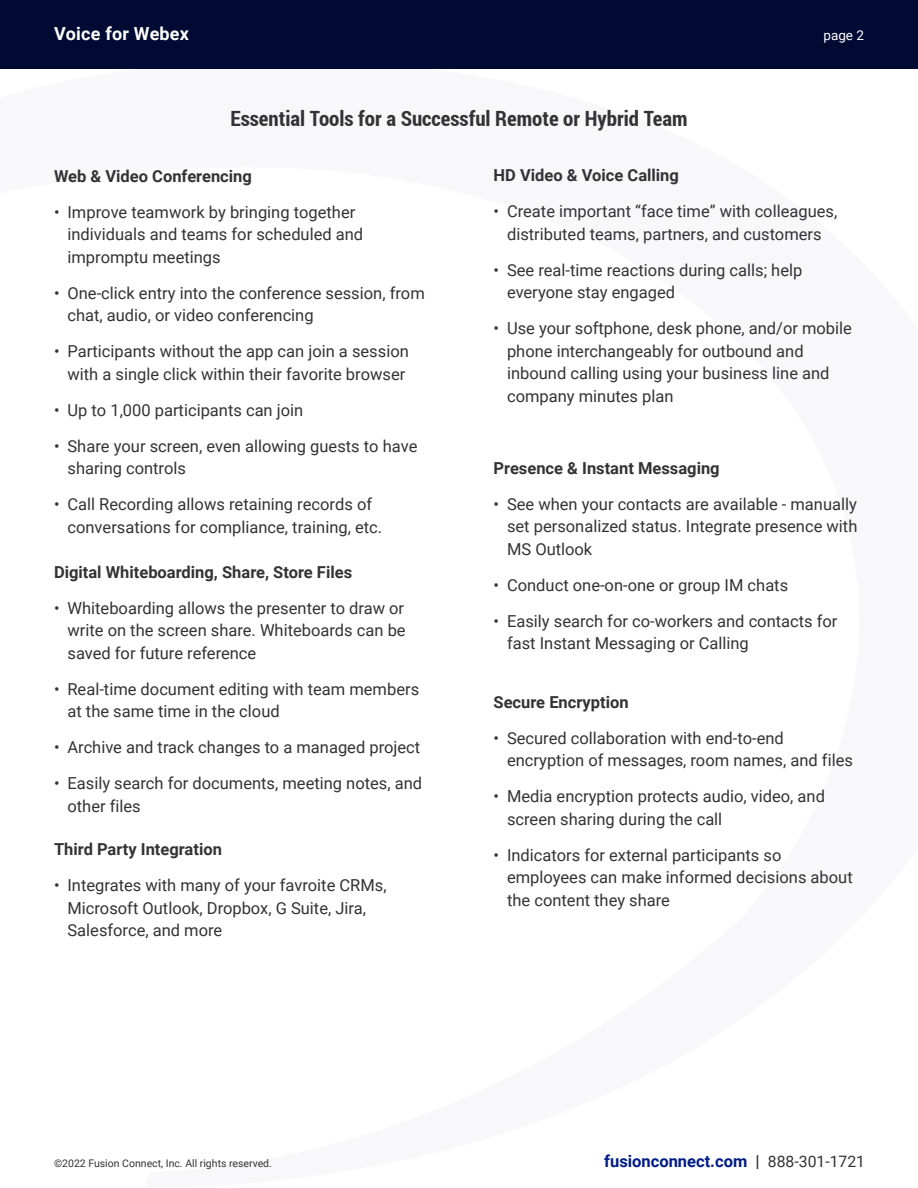
<style>
.page{position:relative;width:918px;height:1188px;background:#fff}
.page>*{position:absolute;margin:0;border:0;box-sizing:border-box;transform-origin:0 0}
.Section_Header{font:700 21px "Roboto Condensed";color:#333}
.t1{font:700 18px "Roboto";letter-spacing:.01em;color:#fff}
.t2{font:16.5px/22.5px "Roboto";color:#333}
.Intro_Copy{font:700 16.5px "Roboto";color:#333}
.t3{font:700 16.5px "Roboto";color:#001c88}
.t4{font:13.5px "Roboto";color:#fff}
.t5{font:10.5px "Roboto";color:#333}
.s1{color:#333}
.s2{font-weight:400;font-size:15.75px;color:#333}
</style>
<div class="page">
<div style="left:0;top:0;width:918px;height:68px;background:#000a32"></div>
<p class="t1" style="left:54px;top:21px;width:137px">Voice for Webex</p>
<p class="t4" style="left:823px;top:26px;width:42px">page 2</p>
<p class="Section_Header" style="left:230px;top:106px;width:459px">Essential Tools for a Successful Remote or Hybrid Team</p>
<p class="Intro_Copy" style="left:54px;top:164px;width:199px">Web &amp; Video Conferencing</p>
<p class="t2" style="left:68px;top:200px;width:297px;text-indent:-14px">• Improve teamwork by bringing together individuals and teams for scheduled and impromptu meetings</p>
<p class="t2" style="left:68px;top:281px;width:359px;text-indent:-14px">• One-click entry into the conference session, from chat, audio, or video conferencing</p>
<p class="t2" style="left:54px;top:340px;width:356px;text-align:right">• Participants without the app can join a session with a single click within their favorite browser</p>
<p class="t2" style="left:54px;top:398px;width:251px">• Up to 1,000 participants can join</p>
<p class="t2" style="left:68px;top:434px;width:352px;text-indent:-14px">• Share your screen, even allowing guests to have sharing controls</p>
<p class="t2" style="left:68px;top:493px;width:316px;text-indent:-14px">• Call Recording allows retaining records of conversations for compliance, training, etc.</p>
<p class="Intro_Copy" style="left:54px;top:560px;width:300px">Digital Whiteboarding, Share, Store Files</p>
<p class="t2" style="left:68px;top:596px;width:340px;text-align:justify;text-indent:-14px">• Whiteboarding allows the presenter to draw or write on the screen share. Whiteboards can be saved for future reference</p>
<p class="t2" style="left:68px;top:677px;width:353px;text-indent:-14px">• Real-time document editing with team members at the same time in the cloud</p>
<p class="t2" style="left:54px;top:736px;width:368px">• Archive and track changes to a managed project</p>
<p class="t2" style="left:68px;top:772px;width:356px;text-indent:-14px">• Easily search for documents, meeting notes, and other files</p>
<p class="Intro_Copy" style="left:54px;top:838px;width:169px">Third Party Integration</p>
<p class="t2" style="left:68px;top:874px;width:321px;text-indent:-14px">• Integrates with many of your favroite CRMs,<br>Microsoft Outlook, Dropbox, G Suite, Jira,<br>Salesforce, and more</p>
<p class="Intro_Copy" style="left:494px;top:164px;width:187px">HD Video &amp; Voice Calling</p>
<p class="t2" style="left:494px;top:199px;width:345px;text-align:center">• Create important “face time” with colleagues, distributed teams, partners, and customers</p>
<p class="t2" style="left:507px;top:258px;width:297px;text-indent:-14px">• See real-time reactions during calls; help everyone stay engaged</p>
<p class="t2" style="left:507px;top:316px;width:346px;text-indent:-14px">• Use your softphone, desk phone, and/or mobile phone interchangeably for outbound and inbound calling using your business line and company minutes plan</p>
<p class="Intro_Copy" style="left:494px;top:456px;width:228px">Presence &amp; Instant Messaging</p>
<p class="t2" style="left:507px;top:492px;width:352px;text-align:justify;text-indent:-14px">• See when your contacts are available - manually set personalized status. Integrate presence with MS Outlook</p>
<p class="t2" style="left:494px;top:573px;width:296px">• Conduct one-on-one or group IM chats</p>
<p class="t2" style="left:507px;top:609px;width:332px;text-indent:-14px">• Easily search for co-workers and contacts for fast Instant Messaging or Calling</p>
<p class="Intro_Copy" style="left:494px;top:690px;width:137px">Secure Encryption</p>
<p class="t2" style="left:507px;top:726px;width:347px;text-indent:-14px">• Secured collaboration with end-to-end encryption of messages, room names, and files</p>
<p class="t2" style="left:507px;top:784px;width:319px;text-indent:-14px">• Media encryption protects audio, video, and screen sharing during the call</p>
<p class="t2" style="left:507px;top:843px;width:347px;text-indent:-14px">• Indicators for external participants so employees can make informed decisions about the content they share</p>
<p class="t5" style="left:54px;top:1156px;width:219px">©2022 Fusion Connect, Inc. All rights reserved.</p>
<p class="t3" style="left:604px;top:1150px;width:262px">fusionconnect.com <span class="s1">|</span> <span class="s2">888-301-1721</span></p>
</div>
